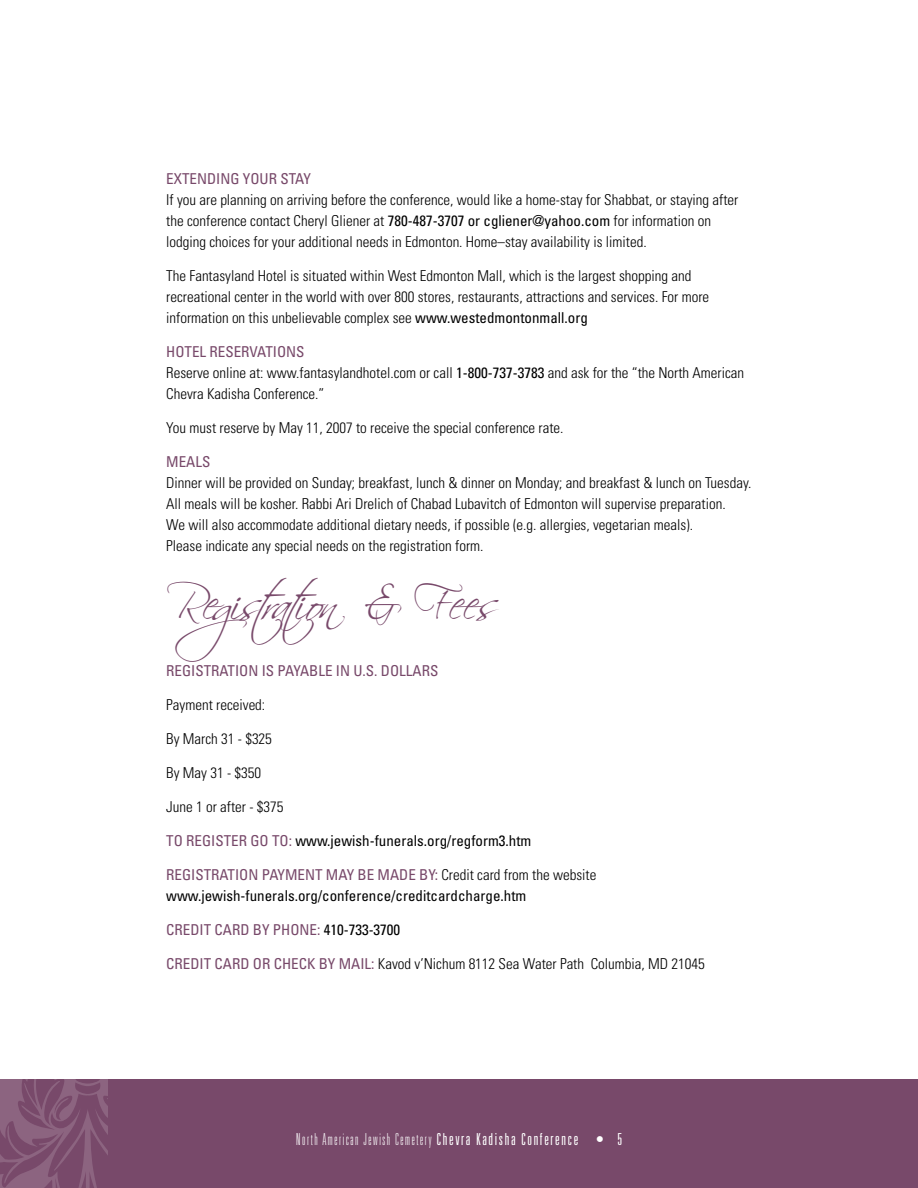
<style>
.page{position:relative;width:918px;height:1188px;background:#fff}
.page>*{position:absolute;margin:0;border:0;box-sizing:border-box;transform-origin:0 0}
.t1{font:46.5px "Scriptina";letter-spacing:-.075em;color:#78496a}
.t2{font:100 ultra-condensed 16.5px "Univers";letter-spacing:.1em;color:#fff}
.t3{font:300 condensed 15px/21px "Univers";color:#000}
.t4{font:condensed 15px/21px "Univers";color:#000}
.t5{font:condensed 15px "Univers";color:#78496a}
.s1{font-weight:400}
.s2{font-weight:400;color:#78496a}
.s3{color:#78496a}
.s4{font-weight:300}
.s5{color:#000}
</style>
<div class="page">
<div style="left:0;top:1079px;width:918px;height:109px;background:#78496a"></div>
<svg style="left:0;top:1080px;width:108px;height:108px"></svg>
<p class="t5" style="left:166px;top:169px;width:146px">Extend ing Your Stay</p>
<p class="t3" style="left:166px;top:189px;width:574px">If you are planning on arriving before the conference, would like a home-stay for Shabbat, or staying after the conference contact Cheryl Gliener at <span class="s1">780-487-3707 or cgliener@yahoo.com</span> for information on lodging choices for your additional needs in Edmonton. Home–stay availability is limited.</p>
<p class="t3" style="left:166px;top:265px;width:545px">The Fantasyland Hotel is situated within West Edmonton Mall, which is the largest shopping and recreational center in the world with over 800 stores, restaurants, attractions and services. For more information on this unbelievable complex see <span class="s1">www.westedmontonmall.org</span></p>
<p class="t3" style="left:166px;top:341px;width:580px"><span class="s2">H otel Reservations<br></span>Reserve online at: www.fantasylandhotel.com or call <span class="s1">1-800-737-3783</span> and ask for the “the North American<br>Chevra Kadisha Conference.”</p>
<p class="t3" style="left:166px;top:417px;width:399px">You must reserve by May 11, 2007 to receive the special conference rate.</p>
<p class="t5" style="left:166px;top:452px;width:37px">Meals</p>
<p class="t3" style="left:166px;top:472px;width:587px">Dinner will be provided on Sunday; breakfast, lunch &amp; dinner on Monday; and breakfast &amp; lunch on Tuesday.<br>All meals will be kosher. Rabbi Ari Drelich of Chabad Lubavitch of Edmonton will supervise preparation.<br>We will also accommodate additional dietary needs, if possible (e.g. allergies, vegetarian meals).<br>Please indicate any special needs on the registration form.</p>
<h1 class="t1" style="left:166px;top:575px;width:334px">Registration &amp; Fees</h1>
<p class="t5" style="left:166px;top:662px;width:264px">Registration is payable in U.S. Dollars</p>
<p class="t3" style="left:166px;top:694px;width:101px">Payment received:</p>
<p class="t3" style="left:166px;top:728px;width:107px">By March 31 - $325</p>
<p class="t3" style="left:166px;top:762px;width:96px">By May 31 - $350</p>
<p class="t3" style="left:166px;top:796px;width:119px">June 1 or after - $375</p>
<p class="t4" style="left:166px;top:830px;width:367px"><span class="s3">To register go to:</span> www.jewish-funerals.org/regform3.htm</p>
<p class="t4" style="left:166px;top:864px;width:432px"><span class="s3">Registration paym ent may be mad e by:</span> <span class="s4">Credit card from the website </span>www.jewish-funerals.org/conference/creditcardcharge.htm</p>
<p class="t5" style="left:166px;top:920px;width:236px">Cr ed it card by phone: <span class="s5">410-733-3700</span></p>
<p class="t3" style="left:166px;top:953px;width:540px"><span class="s2">Cred it card or check by mail:</span> Kavod v’Nichum 8112 Sea Water Path Columbia, MD 21045</p>
<p class="t2" style="left:296px;top:1131px;width:327px">North American Jewish Cemetery <span class="s4">Chevra Kadisha Conference • 5</span></p>
</div>
